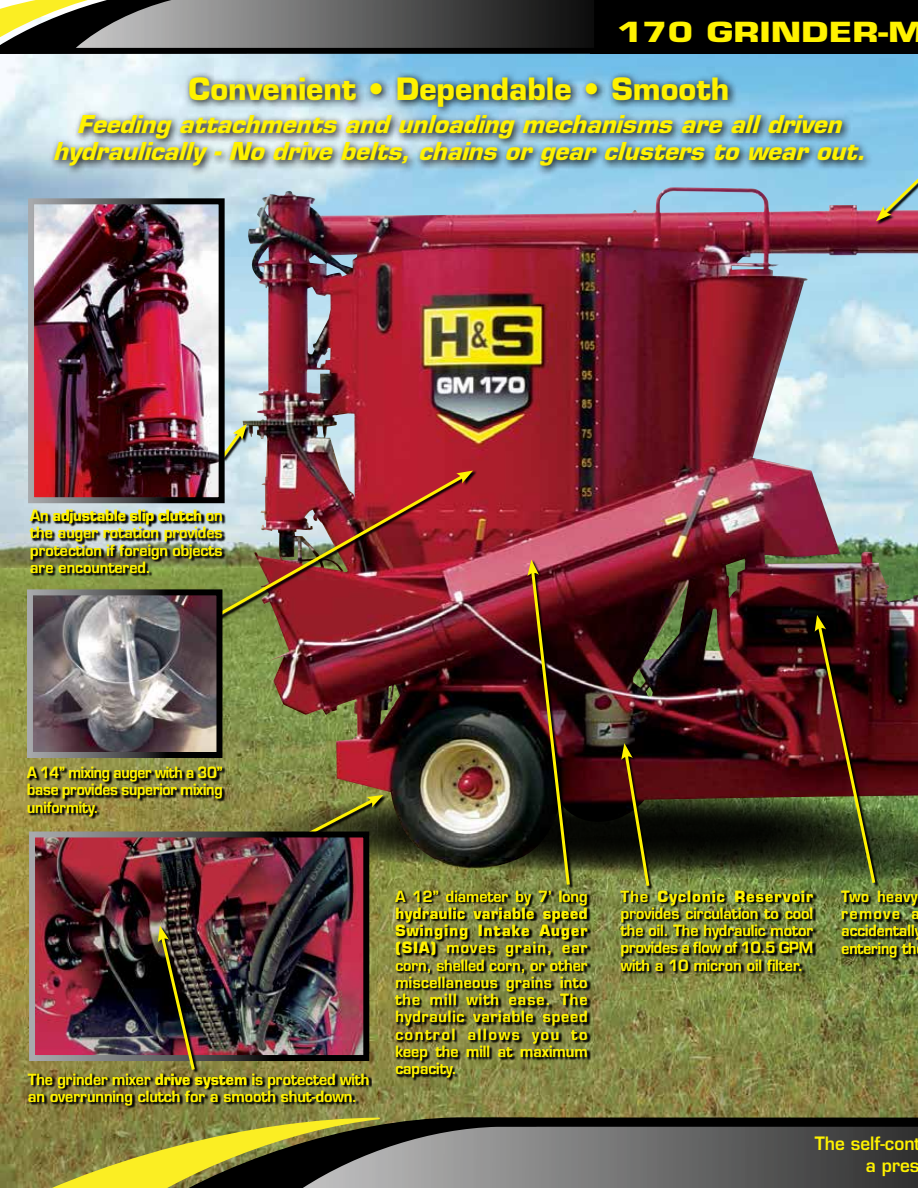
<style>
.page{position:relative;width:918px;height:1188px;background:#fff}
.page>*{position:absolute;margin:0;border:0;box-sizing:border-box;transform-origin:0 0}
.t1{font:700 30px "Eurostile";color:#fff200}
.t2{font:700 27px "Eurostile";color:#fff200;scale:1.3 1}
.t3{font:italic 700 24px/27px "Eurostile";color:#fff200;text-align:center}
.t4{font:600 18px/22.5px "Eurostile";color:#fff200;text-align:right;scale:.95 1}
.t5{font:600 15px/17.2px "Eurostile";color:#fff200;text-align:justify;scale:.95 1}
.t6{font:600 15px/17.2px "Eurostile";color:#fff200;text-align:justify;scale:.92 1}
.s1{font-weight:700}
</style>
<div class="page">
<img style="left:0;top:54px;width:918px;height:1064px">
<svg style="left:0;top:1118px;width:133px;height:70px;background:#938d3c"></svg>
<svg style="left:133px;top:1117px;width:785px;height:71px;background:#6c681f"></svg>
<img style="left:303px;top:1127px;width:615px;height:61px">
<svg style="left:49px;top:71px;width:824px;height:105px;background:#8ab"></svg>
<img style="left:243px;top:187px;width:675px;height:686px">
<svg style="left:27px;top:767px;width:199px;height:52px;background:#6a6532"></svg>
<img style="left:31px;top:510px;width:183px;height:67px">
<svg style="left:621px;top:890px;width:196px;height:85px;background:#525a2d"></svg>
<svg style="left:396px;top:890px;width:195px;height:191px;background:#5d5f30"></svg>
<svg style="left:876px;top:221px;width:42px;height:4px"></svg>
<svg style="left:876px;top:160px;width:42px;height:61px;background:#95b1b9"></svg>
<svg style="left:222px;top:471px;width:255px;height:149px"></svg>
<img style="left:214px;top:471px;width:259px;height:148px">
<svg style="left:247px;top:425px;width:4px;height:37px"></svg>
<svg style="left:225px;top:424px;width:22px;height:38px"></svg>
<svg style="left:369px;top:795px;width:18px;height:86px"></svg>
<svg style="left:224px;top:795px;width:159px;height:85px;background:#65632f"></svg>
<img style="left:482px;top:560px;width:436px;height:329px">
<svg style="left:842px;top:890px;width:76px;height:71px;background:#4b592c"></svg>
<img style="left:34px;top:596px;width:181px;height:155px">
<div style="left:591px;top:0;width:327px;height:54px;background:#000"></div>
<svg style="left:0;top:0;width:591px;height:54px;background:#454320"></svg>
<img style="left:76px;top:0;width:518px;height:48px">
<svg style="left:28px;top:1073px;width:344px;height:36px;background:#58562b"></svg>
<img style="left:36px;top:838px;width:326px;height:216px">
<svg style="left:158px;top:926px;width:41px;height:148px"></svg>
<img style="left:158px;top:926px;width:39px;height:147px">
<img style="left:35px;top:205px;width:183px;height:291px">
<h2 class="t2" style="left:617px;top:15px;width:238px">170 GRINDER-M</h2>
<h1 class="t1" style="left:189px;top:70px;width:542px">Convenient • Dependable • Smooth</h1>
<h3 class="t3" style="left:53px;top:111px;width:822px">Feedingattachmentsandunloadingmechanismsarealldriven hydraulically -Nodrivebelts,chainsorgearclusterstowearout.</h3>
<p class="t5" style="left:30px;top:507px;width:204px">An <span class="s1">adjustable slip clutch</span> on the auger rotation provides protection if foreign objects are encountered.</p>
<p class="t6" style="left:27px;top:764px;width:214px">A 14” mixing auger with a 30” base provides superior mixing uniformity.</p>
<p class="t5" style="left:28px;top:1071px;width:361px">The grinder mixer <span class="s1">drive system</span> is protected with an overrunning clutch for a smooth shut-down.</p>
<p class="t5" style="left:395px;top:887px;width:204px">A 12” diameter by 7’ long</p>
<p class="t5" style="left:395px;top:905px;width:204px"><span class="s1">hydraulic variable speed Swinging Intake Auger (SIA)</span> moves grain, ear corn, shelled corn, or other miscellaneous grains into the mill with ease. The hydraulic variable speed control allows you to keep the mill at maximum capacity.</p>
<p class="t5" style="left:621px;top:887px;width:204px">The <span class="s1">Cyclonic Reservoir </span>provides circulation to cool the oil. The hydraulic motor provides a flow of 10.5 GPM with a 10 micron oil filter.</p>
<p class="t6" style="left:841px;top:888px;width:87px;text-align:left">Two heavy remove a accidentall entering th</p>
<p class="t4" style="left:815px;top:1132px;width:112px">The self-con a pres</p>
</div>
